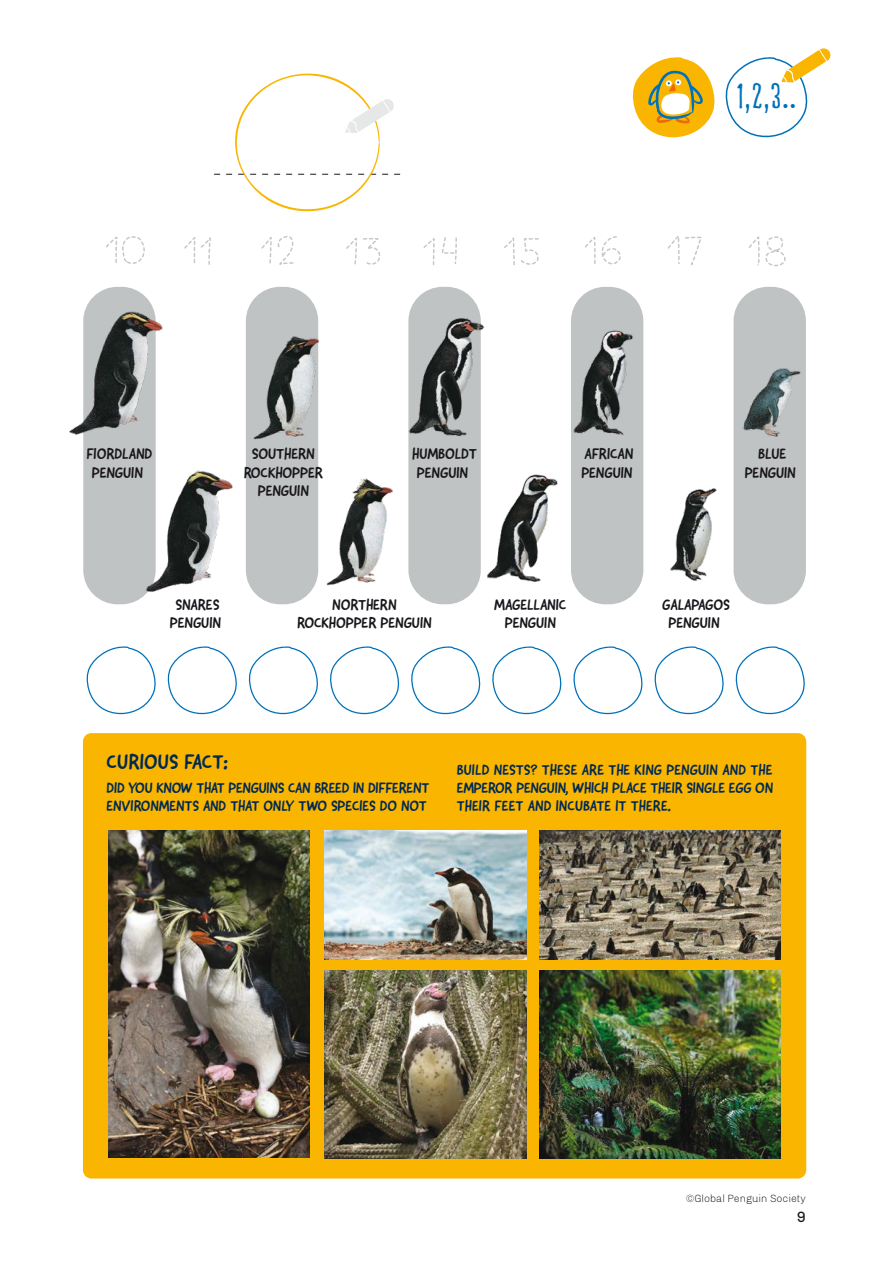
<style>
.page{position:relative;width:893px;height:1263px;background:#fff}
.page>*{position:absolute;margin:0;border:0;box-sizing:border-box;transform-origin:0 0}
.t1{font:38.1px "Goodlife Sans Condensed";color:#0071b9}
.t2{font:21px "Good Dog New";color:#002954}
.t3{font:15.3px/18.3px "Good Dog New";letter-spacing:-.01em;color:#1a171c;text-align:center}
.t4{font:15px/18px "Good Dog New";letter-spacing:-.015em;color:#002954}
.t5{font:15px "Chivo";color:#1a171c}
.t6{font:100 10.5px "Chivo";color:#1a171c}
</style>
<div class="page">
<svg style="left:725px;top:48px;width:106px;height:90px"></svg>
<svg style="left:86px;top:646px;width:70px;height:69px"></svg>
<svg style="left:167px;top:646px;width:70px;height:69px"></svg>
<svg style="left:248px;top:646px;width:70px;height:69px"></svg>
<svg style="left:330px;top:646px;width:70px;height:69px"></svg>
<svg style="left:411px;top:646px;width:70px;height:69px"></svg>
<svg style="left:492px;top:646px;width:70px;height:69px"></svg>
<svg style="left:573px;top:646px;width:70px;height:69px"></svg>
<svg style="left:654px;top:646px;width:70px;height:69px"></svg>
<svg style="left:735px;top:646px;width:70px;height:69px"></svg>
<div style="left:83px;top:733px;width:723px;height:445px;background:#f9b500;border-radius:9px"></div>
<div style="left:83px;top:287px;width:73px;height:317px;background:#bfc3c3;border-radius:34px"></div>
<div style="left:246px;top:287px;width:72px;height:317px;background:#bfc3c3;border-radius:34px"></div>
<div style="left:408px;top:287px;width:73px;height:317px;background:#bfc3c3;border-radius:34px"></div>
<div style="left:571px;top:287px;width:72px;height:317px;background:#bfc3c3;border-radius:34px"></div>
<div style="left:734px;top:287px;width:72px;height:317px;background:#bfc3c3;border-radius:34px"></div>
<svg style="left:106px;top:236px;width:38px;height:28px"></svg>
<svg style="left:184px;top:237px;width:27px;height:28px"></svg>
<svg style="left:261px;top:236px;width:33px;height:29px"></svg>
<svg style="left:346px;top:238px;width:35px;height:27px"></svg>
<svg style="left:423px;top:238px;width:12px;height:27px"></svg>
<svg style="left:442px;top:237px;width:15px;height:27px"></svg>
<svg style="left:504px;top:237px;width:35px;height:29px"></svg>
<svg style="left:585px;top:236px;width:36px;height:29px"></svg>
<svg style="left:668px;top:236px;width:34px;height:29px"></svg>
<svg style="left:749px;top:236px;width:37px;height:31px"></svg>
<img style="left:109px;top:831px;width:200px;height:327px">
<img style="left:539px;top:831px;width:241px;height:128px">
<img style="left:325px;top:831px;width:202px;height:128px">
<img style="left:325px;top:970px;width:202px;height:189px">
<img style="left:539px;top:970px;width:241px;height:189px">
<svg style="left:214px;top:73px;width:187px;height:138px"></svg>
<svg style="left:632px;top:57px;width:83px;height:80px"></svg>
<img style="left:69px;top:301px;width:94px;height:142px">
<img style="left:135px;top:458px;width:98px;height:144px">
<img style="left:318px;top:473px;width:75px;height:113px">
<img style="left:743px;top:368px;width:58px;height:69px">
<img style="left:573px;top:330px;width:60px;height:105px">
<img style="left:408px;top:311px;width:77px;height:132px">
<img style="left:477px;top:463px;width:81px;height:122px">
<img style="left:670px;top:488px;width:47px;height:94px">
<img style="left:253px;top:331px;width:66px;height:112px">
<h1 class="t1" style="left:736px;top:74px;width:62px">1,2,3..</h1>
<p class="t3" style="left:86px;top:445px;width:68px">FIORDLAND<br>PENGUIN</p>
<p class="t3" style="left:244px;top:445px;width:81px">SOUTHERN<br>ROCKHOPPER<br>PENGUIN</p>
<p class="t3" style="left:412px;top:445px;width:66px">HUMBOLDT<br>PENGUIN</p>
<p class="t3" style="left:581px;top:445px;width:54px;text-align:left">AFRICAN<br>PENGUIN</p>
<p class="t3" style="left:745px;top:445px;width:53px">BLUE<br>PENGUIN</p>
<p class="t3" style="left:297px;top:595px;width:136px">NORTHERN<br>ROCKHOPPER PENGUIN</p>
<p class="t3" style="left:170px;top:595px;width:53px">SNARES<br>PENGUIN</p>
<p class="t3" style="left:494px;top:595px;width:74px">MAGELLANIC<br>PENGUIN</p>
<p class="t3" style="left:662px;top:595px;width:69px">GALAPAGOS<br>PENGUIN</p>
<h2 class="t2" style="left:107px;top:748px;width:123px">CURIOUS FACT:</h2>
<p class="t4" style="left:107px;top:778px;width:324px">DID YOU KNOW THAT PENGUINS CAN BREED IN DIFFERENT<br>ENVIRONMENTS AND THAT ONLY TWO SPECIES DO NOT</p>
<p class="t4" style="left:457px;top:760px;width:318px;text-align:justify">BUILD NESTS? THESE ARE THE KING PENGUIN AND THE EMPEROR PENGUIN, WHICH PLACE THEIR SINGLE EGG ON THEIR FEET AND INCUBATE IT THERE.</p>
<p class="t6" style="left:686px;top:1191px;width:121px">©Global Penguin Society</p>
<p class="t5" style="left:797px;top:1205px;width:11px">9</p>
</div>
